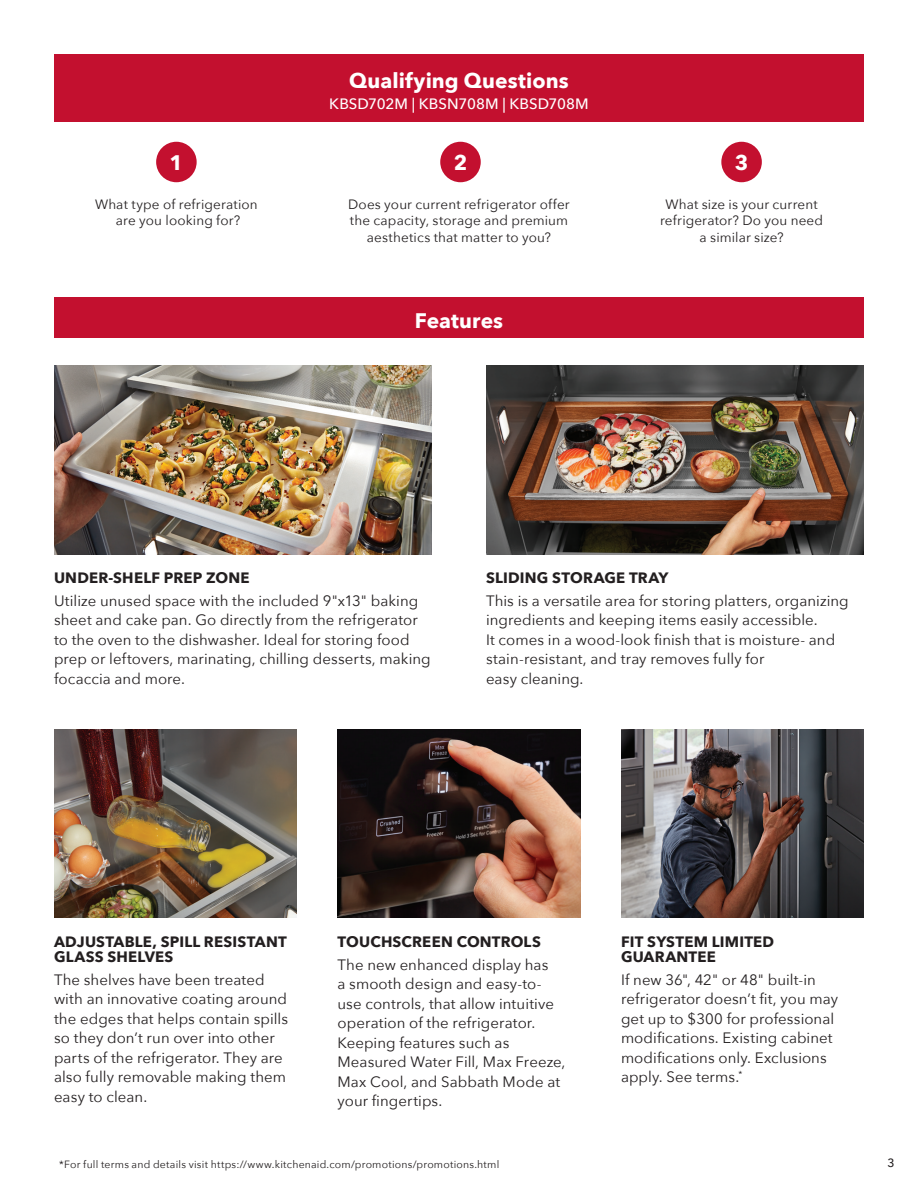
<style>
.page{position:relative;width:918px;height:1188px;background:#fff}
.page>*{position:absolute;margin:0;border:0;box-sizing:border-box;transform-origin:0 0}
.t1{font:700 21px "Avenir Next";color:#fff}
.Copy{font:15px/19.5px "Avenir Next";letter-spacing:.005em;color:#231f20}
.Feature_Name_-_back{font:700 15px/15px "Avenir Next";letter-spacing:.01em;color:#231f20}
.Image_Caption{font:500 15px "Avenir Next";color:#fff}
.Qualifing_Questions{font:13.5px/16.2px "Avenir Next";letter-spacing:.01em;color:#231f20;text-align:center}
.t2{font:500 12px "Avenir Next";color:#231f20}
.disclaimer{font:10.5px "Avenir Next";letter-spacing:.02em;color:#231f20}
</style>
<div class="page">
<img style="left:621px;top:729px;width:243px;height:189px">
<img style="left:338px;top:729px;width:242px;height:189px">
<img style="left:54px;top:729px;width:243px;height:189px">
<img style="left:486px;top:365px;width:378px;height:189px">
<img style="left:54px;top:365px;width:378px;height:189px">
<div style="left:54px;top:297px;width:810px;height:41px;background:#c3102f"></div>
<div style="left:440px;top:142px;width:41px;height:40px;background:#c3102f;border-radius:50%"></div>
<div style="left:721px;top:142px;width:41px;height:40px;background:#c3102f;border-radius:50%"></div>
<div style="left:156px;top:142px;width:41px;height:40px;background:#c3102f;border-radius:50%"></div>
<div style="left:54px;top:54px;width:810px;height:68px;background:#c3102f"></div>
<p class="t1" style="left:349px;top:62px;width:221px">Qualifying Questions</p>
<p class="Image_Caption" style="left:329px;top:91px;width:261px">KBSD702M | KBSN708M | KBSD708M</p>
<p class="t1" style="left:170px;top:145px;width:15px">1</p>
<p class="t1" style="left:454px;top:145px;width:15px">2</p>
<p class="t1" style="left:735px;top:145px;width:15px">3</p>
<p class="Qualifing_Questions" style="left:95px;top:196px;width:164px">What type of refrigeration are you looking for?</p>
<p class="Qualifing_Questions" style="left:348px;top:196px;width:223px">Does your current refrigerator offer the capacity, storage and premium aesthetics that matter to you?</p>
<p class="Qualifing_Questions" style="left:660px;top:196px;width:165px">What size is your current refrigerator? Do you need a similar size?</p>
<p class="t1" style="left:415px;top:302px;width:90px">Features</p>
<p class="Feature_Name_-_back" style="left:54px;top:570px;width:197px">UNDER-SHELF PREP ZONE</p>
<p class="Copy" style="left:54px;top:590px;width:378px">Utilize unused space with the included 9"x13" baking sheet and cake pan. Go directly from the refrigerator to the oven to the dishwasher. Ideal for storing food prep or leftovers, marinating, chilling desserts, making focaccia and more.</p>
<p class="Feature_Name_-_back" style="left:486px;top:570px;width:184px">SLIDING STORAGE TRAY</p>
<p class="Copy" style="left:486px;top:590px;width:364px">This is a versatile area for storing platters, organizing ingredients and keeping items easily accessible.<br>It comes in a wood-look finish that is moisture- and stain-resistant, and tray removes fully for<br>easy cleaning.</p>
<p class="Feature_Name_-_back" style="left:54px;top:934px;width:234px">ADJUSTABLE, SPILL RESISTANT<br>GLASS SHELVES</p>
<p class="Copy" style="left:54px;top:969px;width:236px">The shelves have been treated with an innovative coating around the edges that helps contain spills so they don’t run over into other parts of the refrigerator. They are also fully removable making them easy to clean.</p>
<p class="Feature_Name_-_back" style="left:338px;top:934px;width:205px">TOUCHSCREEN CONTROLS</p>
<p class="Copy" style="left:338px;top:954px;width:230px">The new enhanced display has<br>a smooth design and easy-to&shy;use controls, that allow intuitive operation of the refrigerator.<br>Keeping features such as<br>Measured Water Fill, Max Freeze,<br>Max Cool, and Sabbath Mode at your fingertips.</p>
<p class="disclaimer" style="left:59px;top:1155px;width:442px">*For full terms and details visit https://www.kitchenaid.com/promotions/promotions.html</p>
<p class="Feature_Name_-_back" style="left:621px;top:934px;width:155px">FIT SYSTEM LIMITED<br>GUARANTEE</p>
<p class="Copy" style="left:621px;top:969px;width:219px">If new 36", 42" or 48" built-in refrigerator doesn’t fit, you may get up to $300 for professional modifications. Existing cabinet modifications only. Exclusions apply. See terms.<sup>*</sup></p>
<p class="t2" style="left:887px;top:1153px;width:9px">3</p>
</div>
